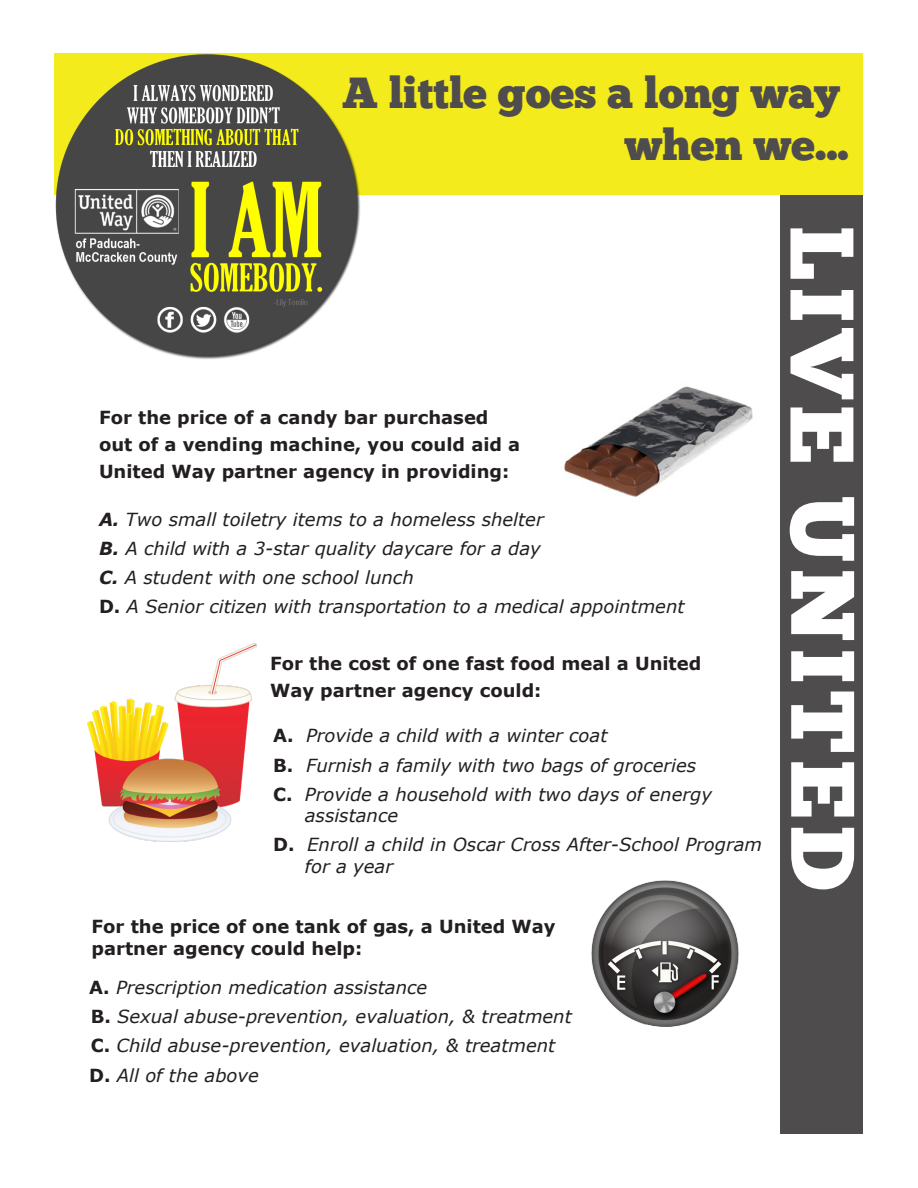
<style>
.page{position:relative;width:918px;height:1188px;background:#fff}
.page>*{position:absolute;margin:0;border:0;box-sizing:border-box;transform-origin:0 0}
.t1{font:90px "Chunk Five";letter-spacing:.075em;color:#fff}
.t2{font:43.5px/52.2px "Chunk Five";color:#4f4c4d;text-align:right}
.t3{font:italic 18px/29.1px "Verdana";color:#231f20}
.t4{font:700 18px/27px "Verdana";color:#231f20}
.s1{font-weight:700}
.s2{font-weight:700;font-style:normal}
</style>
<div class="page">
<div style="left:780px;top:54px;width:82px;height:1080px;background:#4f4c4d"></div>
<div style="left:55px;top:53px;width:808px;height:142px;background:#f3eb1b"></div>
<img style="left:56px;top:54px;width:304px;height:305px">
<img style="left:591px;top:880px;width:148px;height:147px">
<img style="left:88px;top:644px;width:169px;height:198px">
<img style="left:564px;top:386px;width:189px;height:111px">
<h2 class="t2" style="left:342px;top:66px;width:508px">A little goes a long way when we...</h2>
<p class="t4" style="left:99px;top:403px;width:423px">For the price of a candy bar purchased out of a vending machine, you could aid a<br>United Way partner agency in providing:</p>
<p class="t3" style="left:99px;top:504px;width:587px"><span class="s1">A.</span> Two small toiletry items to a homeless shelter<br><span class="s1">B.</span> A child with a 3-star quality daycare for a day<br><span class="s1">C.</span> A student with one school lunch<br><span class="s2">D.</span> A Senior citizen with transportation to a medical appointment</p>
<p class="t4" style="left:270px;top:650px;width:433px">For the cost of one fast food meal a United<br>Way partner agency could:</p>
<p class="t3" style="left:273px;top:721px;width:440px"><span class="s2">A.</span> Provide a child with a winter coat<br><span class="s2">B.</span> Furnish a family with two bags of groceries<br><span class="s2">C.</span> Provide a household with two days of energy</p>
<p class="t3" style="left:273px;top:801px;width:490px;text-indent:32px">assistance<br><span class="s2">D.</span> Enroll a child in Oscar Cross After-School Program</p>
<p class="t3" style="left:305px;top:852px;width:90px">for a year</p>
<p class="t4" style="left:92px;top:916px;width:466px;line-height:21.6px">For the price of one tank of gas, a United Way partner agency could help:</p>
<p class="t3" style="left:89px;top:973px;width:484px"><span class="s2">A.</span> Prescription medication assistance<br><span class="s2">B.</span> Sexual abuse-prevention, evaluation, &amp; treatment <span class="s2">C.</span> Child abuse-prevention, evaluation, &amp; treatment <span class="s2">D.</span> All of the above</p>
<h1 class="t1" style="left:876px;top:226px;width:666px;rotate:90deg">LIVE UNITED</h1>
</div>
